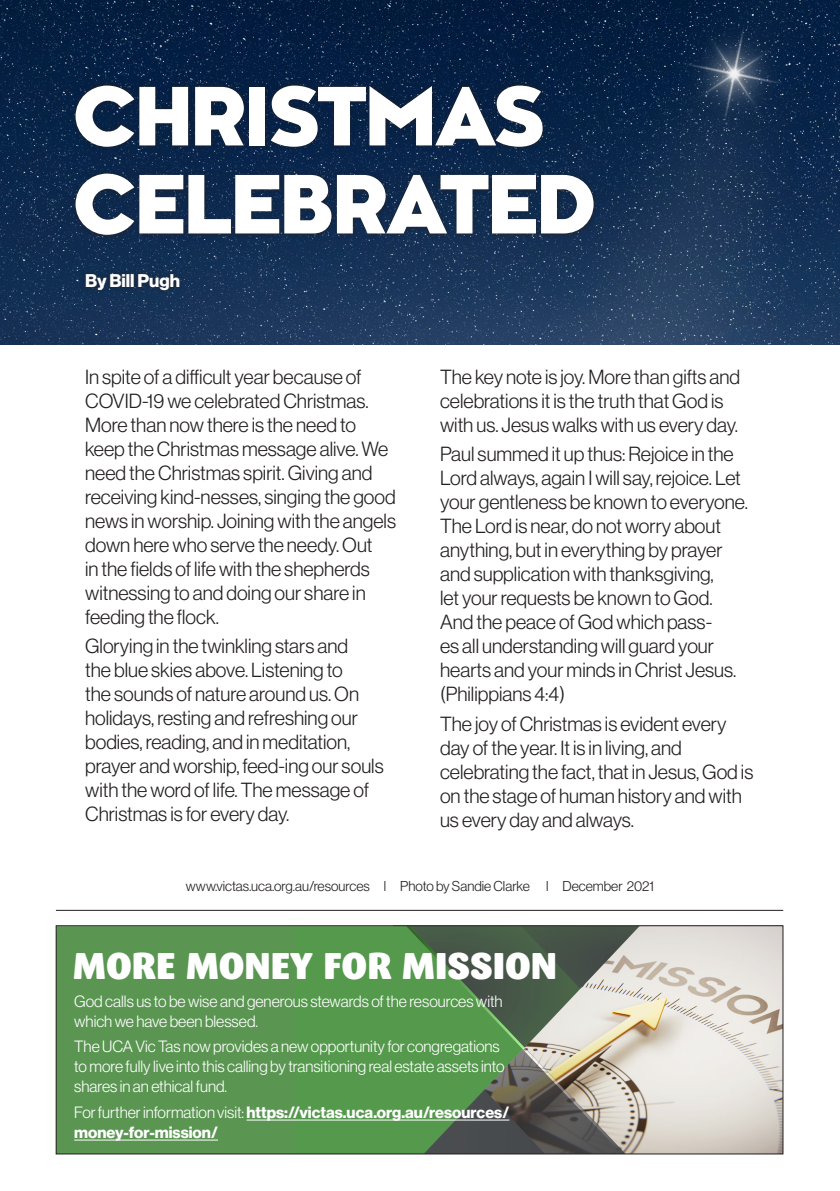
<style>
.page{position:relative;width:840px;height:1191px;background:#fff}
.page>*{position:absolute;margin:0;border:0;box-sizing:border-box;transform-origin:0 0}
.t1{font:78px/88px "VIC Display";letter-spacing:-.03em;color:#fff}
.t2{font:900 37px "Sari";color:#fff}
.body{font:20px/24px "N Haas Grotesk DS Pro 45 Lt";color:#231f20}
.t3{font:18px "N Haas Grotesk DS Pro 75 Bd";color:#fff}
.body-2{font:16px/20px "N Haas Grotesk DS Pro 45 Lt";color:#fff}
.body-3{font:16px/20px "N Haas Grotesk DS Pro 75 Bd";color:#fff}
.t4{font:14px "N Haas Grotesk DS Pro 45 Lt";color:#231f20}
.s1{font-family:"N Haas Grotesk DS Pro 45 Lt"}
</style>
<div class="page">
<img style="left:0;top:0;width:839px;height:344px">
<div style="left:81px;top:270px;width:102px;height:24px;background:#231f20;opacity:.75"></div>
<div style="left:58px;top:927px;width:237px;height:225px;background:#5a9652"></div>
<div style="left:295px;top:927px;width:10px;height:225px;background:#54994c"></div>
<div style="left:305px;top:927px;width:9px;height:225px;background:#54994c"></div>
<div style="left:314px;top:927px;width:9px;height:225px;background:#54994c"></div>
<div style="left:323px;top:927px;width:9px;height:225px;background:#54994c"></div>
<div style="left:332px;top:927px;width:9px;height:225px;background:#54994c"></div>
<div style="left:341px;top:927px;width:10px;height:225px;background:#54994c"></div>
<div style="left:351px;top:927px;width:9px;height:225px;background:#54994c"></div>
<div style="left:360px;top:927px;width:9px;height:225px;background:#54994c"></div>
<div style="left:369px;top:927px;width:9px;height:225px;background:#54994c"></div>
<div style="left:378px;top:927px;width:10px;height:225px;background:#54994c"></div>
<div style="left:388px;top:927px;width:9px;height:225px;background:#54994c"></div>
<div style="left:397px;top:927px;width:9px;height:225px;background:#54994c"></div>
<div style="left:406px;top:927px;width:9px;height:225px;background:#54994c"></div>
<div style="left:415px;top:927px;width:10px;height:225px;background:#54994c"></div>
<svg style="left:425px;top:927px;width:9px;height:225px;background:#52914b"></svg>
<svg style="left:434px;top:927px;width:9px;height:225px;background:#518b4b"></svg>
<svg style="left:443px;top:927px;width:9px;height:225px;background:#50854b"></svg>
<svg style="left:452px;top:927px;width:9px;height:225px;background:#507f4b"></svg>
<svg style="left:461px;top:927px;width:10px;height:225px;background:#4e794b"></svg>
<svg style="left:471px;top:927px;width:9px;height:225px;background:#4d724b"></svg>
<svg style="left:480px;top:927px;width:9px;height:225px;background:#4d6d4c"></svg>
<svg style="left:489px;top:927px;width:9px;height:225px;background:#4f694c"></svg>
<svg style="left:498px;top:927px;width:10px;height:225px;background:#51664d"></svg>
<svg style="left:508px;top:927px;width:9px;height:225px;background:#4f5f4b"></svg>
<svg style="left:517px;top:927px;width:9px;height:225px;background:#525e4f"></svg>
<svg style="left:526px;top:927px;width:9px;height:225px;background:#575f52"></svg>
<svg style="left:535px;top:927px;width:245px;height:225px;background:#c3c0b6"></svg>
<div style="left:56px;top:925px;width:726px;height:229px;border:1px solid #231f20"></div>
<hr style="left:56px;top:910px;width:726px;height:1px;background:#231f20">
<hr style="left:246px;top:1119px;width:263px;height:1px;background:#fff">
<hr style="left:74px;top:1139px;width:144px;height:1px;background:#fff">
<div style="left:71px;top:81px;width:527px;height:158px;background:#231f20;opacity:.75"></div>
<p class="t1" style="left:73px;top:73px;width:524px">CHRISTMAS<br>CELEBRATED</p>
<p class="t3" style="left:85px;top:271px;width:96px">By Bill Pugh</p>
<p class="body" style="left:85px;top:365px;width:312px">In spite of a difficult year because of COVID-19 we celebrated Christmas.<br>More than now there is the need to keep the Christmas message alive. We need the Christmas spirit. Giving and receiving kind-nesses, singing the good news in worship. Joining with the angels down here who serve the needy. Out<br>in the fields of life with the shepherds witnessing to and doing our share in feeding the flock.</p>
<p class="body" style="left:85px;top:634px;width:300px">Glorying in the twinkling stars and<br>the blue skies above. Listening to<br>the sounds of nature around us. On holidays, resting and refreshing our bodies, reading, and in meditation, prayer and worship, feed-ing our souls with the word of life. The message of Christmas is for every day.</p>
<p class="body" style="left:440px;top:365px;width:301px">The key note is joy. More than gifts and celebrations it is the truth that God is with us. Jesus walks with us every day.</p>
<p class="body" style="left:440px;top:442px;width:309px">Paul summed it up thus: Rejoice in the Lord always, again I will say, rejoice. Let your gentleness be known to everyone.<br>The Lord is near, do not worry about anything, but in everything by prayer and supplication with thanksgiving,<br>let your requests be known to God.<br>And the peace of God which pass-<br>es all understanding will guard your hearts and your minds in Christ Jesus. (Philippians 4:4)</p>
<p class="body" style="left:440px;top:712px;width:314px">The joy of Christmas is evident every day of the year. It is in living, and celebrating the fact, that in Jesus, God is on the stage of human history and with us every day and always.</p>
<p class="t4" style="left:186px;top:878px;width:469px">www.victas.uca.org.au/resources l Photo by Sandie Clarke l December 2021</p>
<h2 class="t2" style="left:73px;top:943px;width:485px">MORE MONEY FOR MISSION</h2>
<p class="body-2" style="left:74px;top:991px;width:429px">God calls us to be wise and generous stewards of the resources with which we have been blessed.</p>
<p class="body-2" style="left:74px;top:1036px;width:431px">The UCA Vic Tas now provides a new opportunity for congregations to more fully live into this calling by transitioning real estate assets into shares in an ethical fund.</p>
<p class="body-3" style="left:74px;top:1102px;width:436px"><span class="s1">For further information visit:</span>https://victas.uca.org.au/resources/ money-for-mission/</p>
</div>
